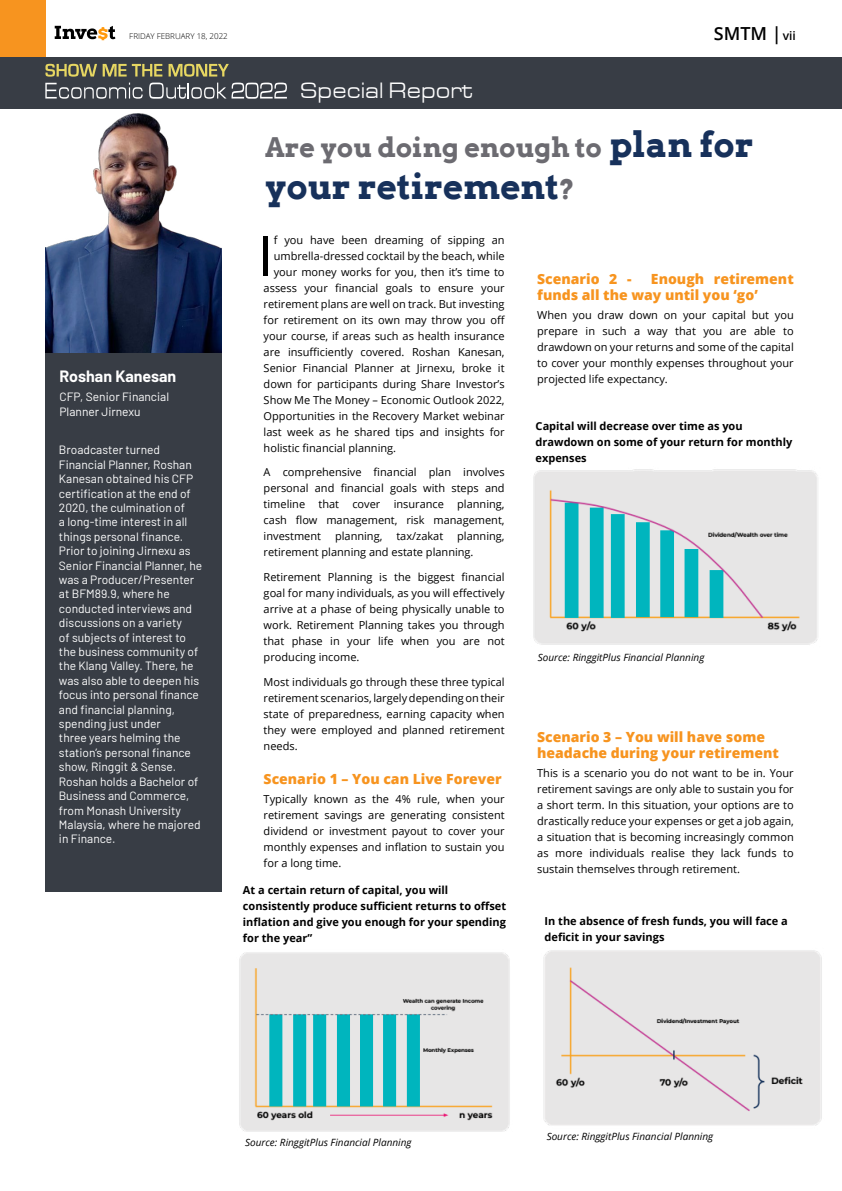
<style>
.page{position:relative;width:842px;height:1191px;background:#fff}
.page>*{position:absolute;margin:0;border:0;box-sizing:border-box;transform-origin:0 0}
.t1{font:55.8px "Open Sans";color:#000}
.t2{font:700 35px "Arvo";color:#17315b}
.t3{font:700 27px "Arvo";color:#6c6b71}
.t4{font:23px "Eurostile Extended";color:#fff;scale:.85 1}
.t5{font:600 18px "Open Sans";color:#000}
.t6{font:700 16px "Barlow";color:#fff}
.t7{font:800 14px/16px "Open Sans";color:#f7941f}
.t8{font:12px/14.4px "Barlow";color:#fff}
.t9{font:11px/16px "Open Sans";color:#000;text-align:justify}
.t10{font:700 11px/16px "Open Sans";color:#000}
.t11{font:italic 10px "Open Sans";color:#000}
.t12{font:300 8px "Open Sans";color:#000}
.s1{font-size:12px}
.s2{font-size:35px;color:#17315b}
.s3{font-size:27px;color:#6c6b71}
</style>
<div class="page">
<div style="left:46px;top:311px;width:176px;height:581px;background:#383d45"></div>
<img style="left:46px;top:114px;width:176px;height:238px">
<img style="left:239px;top:952px;width:271px;height:180px">
<img style="left:533px;top:469px;width:285px;height:176px">
<img style="left:543px;top:950px;width:279px;height:176px">
<div style="left:0;top:57px;width:842px;height:51px;background:#383d45"></div>
<svg style="left:45px;top:64px;width:52px;height:13px"></svg>
<svg style="left:103px;top:64px;width:59px;height:13px"></svg>
<svg style="left:169px;top:64px;width:60px;height:13px"></svg>
<svg style="left:45px;top:83px;width:98px;height:16px"></svg>
<svg style="left:149px;top:83px;width:138px;height:16px"></svg>
<div style="left:0;top:0;width:45px;height:57px;background:#f7941f"></div>
<svg style="left:55px;top:26px;width:60px;height:14px"></svg>
<p class="t12" style="left:129px;top:31px;width:100px">FRIDAY FEBRUARY 18, 2022</p>
<h3 class="t5" style="left:714px;top:21px;width:83px">SMTM |<span class="s1">vii</span></h3>
<h3 class="t4" style="left:300px;top:78px;width:205px">Special Report</h3>
<h3 class="t6" style="left:60px;top:364px;width:118px">Roshan Kanesan</h3>
<p class="t8" style="left:60px;top:389px;width:111px">CFP, Senior Financial<br>Planner Jirnexu</p>
<p class="t8" style="left:59px;top:442px;width:145px">Broadcaster turned<br>Financial Planner, Roshan<br>Kanesan obtained his CFP certification at the end of<br>2020, the culmination of<br>a long-time interest in all things personal finance.<br>Prior to joining Jirnexu as<br>Senior Financial Planner, he was a Producer/Presenter at BFM89.9, where he conducted interviews and discussions on a variety<br>of subjects of interest to the business community of the Klang Valley. There, he was also able to deepen his focus into personal finance and financial planning, spending just under<br>three years helming the station’s personal finance show, Ringgit &amp; Sense.<br>Roshan holds a Bachelor of<br>Business and Commerce, from Monash University<br>Malaysia, where he majored in Finance.</p>
<h3 class="t3" style="left:265px;top:130px;width:490px">Are you doing enough to <span class="s2">plan for</span></h3>
<h2 class="t2" style="left:265px;top:165px;width:311px">your retirement<span class="s3">?</span></h2>
<h1 class="t1" style="left:258px;top:217px;width:17px">I</h1>
<p class="t9" style="left:274px;top:231px;width:232px">f you have been dreaming of sipping an</p>
<p class="t9" style="left:274px;top:247px;width:232px">umbrella-dressed cocktail by the beach, while</p>
<p class="t9" style="left:274px;top:263px;width:232px">your money works for you, then it’s time to</p>
<p class="t9" style="left:264px;top:279px;width:242px">assess your financial goals to ensure your</p>
<p class="t9" style="left:264px;top:295px;width:242px">retirement plans are well on track. But investing</p>
<p class="t9" style="left:264px;top:311px;width:243px">for retirement on its own may throw you off</p>
<p class="t9" style="left:264px;top:327px;width:242px">your course, if areas such as health insurance</p>
<p class="t9" style="left:264px;top:343px;width:242px">are insufficiently covered. Roshan Kanesan,</p>
<p class="t9" style="left:264px;top:359px;width:242px">Senior Financial Planner at Jirnexu, broke it</p>
<p class="t9" style="left:264px;top:375px;width:242px">down for participants during Share Investor’s</p>
<p class="t9" style="left:264px;top:391px;width:242px">Show Me The Money – Economic Outlook 2022,</p>
<p class="t9" style="left:264px;top:407px;width:242px">Opportunities in the Recovery Market webinar</p>
<p class="t9" style="left:264px;top:423px;width:242px">last week as he shared tips and insights for</p>
<p class="t9" style="left:264px;top:439px;width:134px">holistic financial planning.</p>
<p class="t9" style="left:264px;top:464px;width:242px">A comprehensive financial plan involves personal and financial goals with steps and timeline that cover insurance planning, cash flow management, risk management, investment</p>
<p class="t9" style="left:264px;top:528px;width:242px;text-indent:194px">planning, retirement planning and estate planning.</p>
<p class="t9" style="left:264px;top:569px;width:242px">Retirement Planning is the biggest financial goal for many individuals, as you will effectively arrive at a phase of being physically unable to work. Retirement Planning takes you through that phase in your life when you are not producing income.</p>
<p class="t9" style="left:264px;top:673px;width:242px">Most individuals go through these three typical retirement scenarios, largely depending on their state of preparedness, earning capacity when they were employed and planned retirement needs.</p>
<p class="t7" style="left:264px;top:770px;width:240px">Scenario 1 – You can Live Forever</p>
<p class="t9" style="left:264px;top:791px;width:242px">Typically known as the 4% rule, when your retirement savings are generating consistent dividend or investment payout to cover your monthly expenses and inflation to sustain you for a long time.</p>
<p class="t9" style="left:335px;top:528px;width:49px">planning,</p>
<p class="t9" style="left:396px;top:528px;width:48px">tax/zakat</p>
<p class="t10" style="left:243px;top:882px;width:265px">At a certain return of capital, you will consistently produce sufficient returns to offset inflation and give you enough for your spending for the year”</p>
<p class="t7" style="left:537px;top:270px;width:258px;text-indent:114px">Enough retirement funds all the way until you ‘go’</p>
<p class="t9" style="left:537px;top:307px;width:258px">When you draw down on your capital but you prepare in such a way that you are able to drawdown on your returns and some of the capital to cover your monthly expenses throughout your projected life expectancy.</p>
<p class="t7" style="left:537px;top:270px;width:96px">Scenario 2 -</p>
<p class="t10" style="left:536px;top:417px;width:258px">Capital will decrease over time as you drawdown on some of your return for monthly expenses</p>
<p class="t11" style="left:538px;top:650px;width:168px">Source: RinggitPlus Financial Planning</p>
<p class="t7" style="left:537px;top:728px;width:243px">Scenario 3 – You will have some headache during your retirement</p>
<p class="t9" style="left:537px;top:765px;width:258px">This is a scenario you do not want to be in. Your retirement savings are only able to sustain you for a short term. In this situation, your options are to drastically reduce your expenses or get a job again, a situation that is becoming increasingly common as more individuals realise they lack funds to sustain themselves through retirement.</p>
<p class="t10" style="left:544px;top:913px;width:245px">In the absence of fresh funds, you will face a deficit in your savings</p>
<p class="t11" style="left:245px;top:1136px;width:168px">Source: RinggitPlus Financial Planning</p>
<p class="t11" style="left:547px;top:1129px;width:168px">Source: RinggitPlus Financial Planning</p>
</div>
